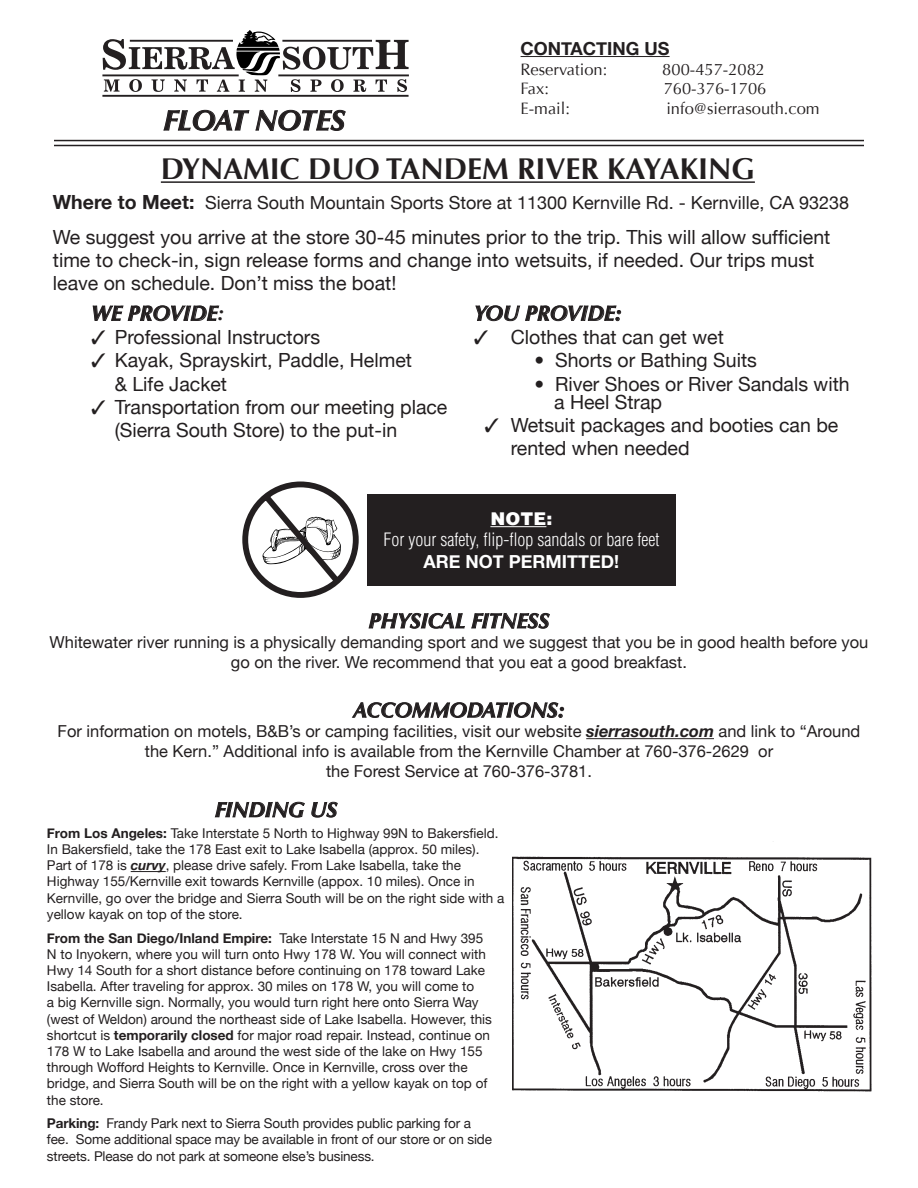
<style>
.page{position:relative;width:918px;height:1188px;background:#fff}
.page>*{position:absolute;margin:0;border:0;box-sizing:border-box;transform-origin:0 0}
.t1{font:700 30px "Optima";color:#231f20}
.t2{font:italic 700 28.5px "Optima";color:#231f20}
.t3{font:italic 700 21px "Optima";color:#231f20}
.t4{font:19.5px/23.4px "Helvetica Neue";color:#231f20}
.t5{font:18px "Helvetica Neue";color:#231f20}
.t6{font:300 condensed 18px/21.6px "Helvetica";color:#fff;text-align:center}
.t7{font:700 18px "Helvetica Neue";color:#231f20}
.t8{font:900 18px "Helvetica";color:#fff}
.t9{font:16.5px/19.8px "Helvetica Neue";color:#231f20;text-align:center}
.t10{font:16.5px "Optima";color:#231f20}
.t11{font:13.5px/16.2px "Helvetica Neue";color:#231f20}
.s1{font-weight:700;font-size:19.5px}
.s2{font-family:"Helvetica Neue";font-weight:700;font-stretch:normal}
.s3{font-weight:700;font-style:italic}
.s4{font-weight:700}
</style>
<div class="page">
<hr style="left:102px;top:74px;width:137px;height:2px;background:#231f20">
<hr style="left:102px;top:95px;width:307px;height:2px;background:#231f20">
<svg style="left:103px;top:30px;width:306px;height:62px"></svg>
<hr style="left:521px;top:56px;width:149px;height:1px;background:#231f20">
<svg style="left:163px;top:109px;width:183px;height:22px"></svg>
<hr style="left:54px;top:140px;width:810px;height:1px;background:#231f20">
<hr style="left:54px;top:145px;width:810px;height:1px;background:#231f20">
<hr style="left:161px;top:181px;width:594px;height:2px;background:#231f20">
<img style="left:512px;top:856px;width:359px;height:235px">
<hr style="left:131px;top:871px;width:35px;height:1px;background:#231f20">
<svg style="left:214px;top:801px;width:91px;height:17px"></svg>
<svg style="left:311px;top:801px;width:27px;height:17px"></svg>
<svg style="left:475px;top:305px;width:146px;height:17px"></svg>
<hr style="left:586px;top:738px;width:128px;height:1px;background:#231f20">
<svg style="left:351px;top:702px;width:213px;height:16px"></svg>
<svg style="left:368px;top:612px;width:182px;height:17px"></svg>
<svg style="left:92px;top:305px;width:128px;height:16px"></svg>
<svg style="left:242px;top:482px;width:117px;height:116px"></svg>
<div style="left:367px;top:494px;width:309px;height:91px;background:#231f20"></div>
<hr style="left:490px;top:526px;width:56px;height:1px;background:#fff">
<p class="t7" style="left:521px;top:37px;width:151px">CONTACTING US</p>
<p class="t10" style="left:521px;top:59px;width:88px">Reservation:</p>
<p class="t10" style="left:662px;top:59px;width:104px">800-457-2082</p>
<p class="t10" style="left:521px;top:79px;width:30px">Fax:</p>
<p class="t10" style="left:664px;top:79px;width:104px">760-376-1706</p>
<p class="t10" style="left:521px;top:99px;width:51px">E-mail:</p>
<p class="t10" style="left:666px;top:99px;width:155px">info@sierrasouth.com</p>
<p class="t2" style="left:163px;top:104px;width:184px">FLOAT NOTES</p>
<p class="t1" style="left:161px;top:151px;width:596px">DYNAMIC DUO TANDEM RIVER KAYAKING</p>
<p class="t5" style="left:53px;top:192px;width:798px"><span class="s1">Where to Meet:</span> Sierra South Mountain Sports Store at 11300 Kernville Rd. - Kernville, CA 93238</p>
<p class="t4" style="left:53px;top:225px;width:779px">We suggest you arrive at the store 30-45 minutes prior to the trip. This will allow sufficient time to check-in, sign release forms and change into wetsuits, if needed. Our trips must leave on schedule. Don’t miss the boat!</p>
<p class="t3" style="left:91px;top:301px;width:135px">WE PROVIDE:</p>
<p class="t4" style="left:91px;top:325px;width:231px">✓ Professional Instructors</p>
<p class="t4" style="left:91px;top:348px;width:322px">✓ Kayak, Sprayskirt, Paddle, Helmet</p>
<p class="t4" style="left:115px;top:372px;width:114px">&amp; Life Jacket</p>
<p class="t4" style="left:115px;top:395px;width:334px;text-indent:-24px">✓ Transportation from our meeting place (Sierra South Store) to the put-in</p>
<p class="t3" style="left:474px;top:301px;width:150px">YOU PROVIDE:</p>
<p class="t4" style="left:474px;top:325px;width:252px">✓ Clothes that can get wet</p>
<p class="t4" style="left:534px;top:348px;width:224px">• Shorts or Bathing Suits</p>
<p class="t4" style="left:554px;top:374px;width:297px;line-height:18px;text-indent:-20px">• River Shoes or River Sandals with a Heel Strap</p>
<p class="t4" style="left:511px;top:413px;width:329px;text-indent:-26px">✓ Wetsuit packages and booties can be rented when needed</p>
<p class="t8" style="left:490px;top:508px;width:63px">NOTE:</p>
<p class="t6" style="left:383px;top:529px;width:277px">For your safety, flip-flop sandals or bare feet<br><span class="s2">ARE NOT PERMITTED!</span></p>
<p class="t3" style="left:369px;top:608px;width:182px">PHYSICAL FITNESS</p>
<p class="t9" style="left:50px;top:632px;width:820px">Whitewater river running is a physically demanding sport and we suggest that you be in good health before you go on the river. We recommend that you eat a good breakfast.</p>
<p class="t3" style="left:353px;top:698px;width:213px">ACCOMMODATIONS:</p>
<p class="t9" style="left:58px;top:721px;width:804px">For information on motels, B&amp;B’s or camping facilities, visit our website <span class="s3">sierrasouth.com</span> and link to “Around the Kern.” Additional info is available from the Kernville Chamber at 760-376-2629 or</p>
<p class="t9" style="left:326px;top:761px;width:267px">the Forest Service at 760-376-3781.</p>
<p class="t3" style="left:215px;top:797px;width:124px">FINDING US</p>
<p class="t11" style="left:47px;top:825px;width:459px"><span class="s4">From Los Angeles:</span> Take Interstate 5 North to Highway 99N to Bakersfield.<br>In Bakersfield, take the 178 East exit to Lake Isabella (approx. 50 miles).<br>Part of 178 is <span class="s3">curvy</span>, please drive safely. From Lake Isabella, take the Highway 155/Kernville exit towards Kernville (appox. 10 miles). Once in Kernville, go over the bridge and Sierra South will be on the right side with a yellow kayak on top of the store.</p>
<p class="t11" style="left:47px;top:929px;width:447px"><span class="s4">From the San Diego/Inland Empire:</span> Take Interstate 15 N and Hwy 395<br>N to Inyokern, where you will turn onto Hwy 178 W. You will connect with Hwy 14 South for a short distance before continuing on 178 toward Lake Isabella. After traveling for approx. 30 miles on 178 W, you will come to<br>a big Kernville sign. Normally, you would turn right here onto Sierra Way (west of Weldon) around the northeast side of Lake Isabella. However, this shortcut is <span class="s4">temporarily closed</span> for major road repair. Instead, continue on 178 W to Lake Isabella and around the west side of the lake on Hwy 155 through Wofford Heights to Kernville. Once in Kernville, cross over the bridge, and Sierra South will be on the right with a yellow kayak on top of the store.</p>
<p class="t11" style="left:47px;top:1115px;width:447px"><span class="s4">Parking:</span> Frandy Park next to Sierra South provides public parking for a fee. Some additional space may be available in front of our store or on side streets. Please do not park at someone else’s business.</p>
</div>
